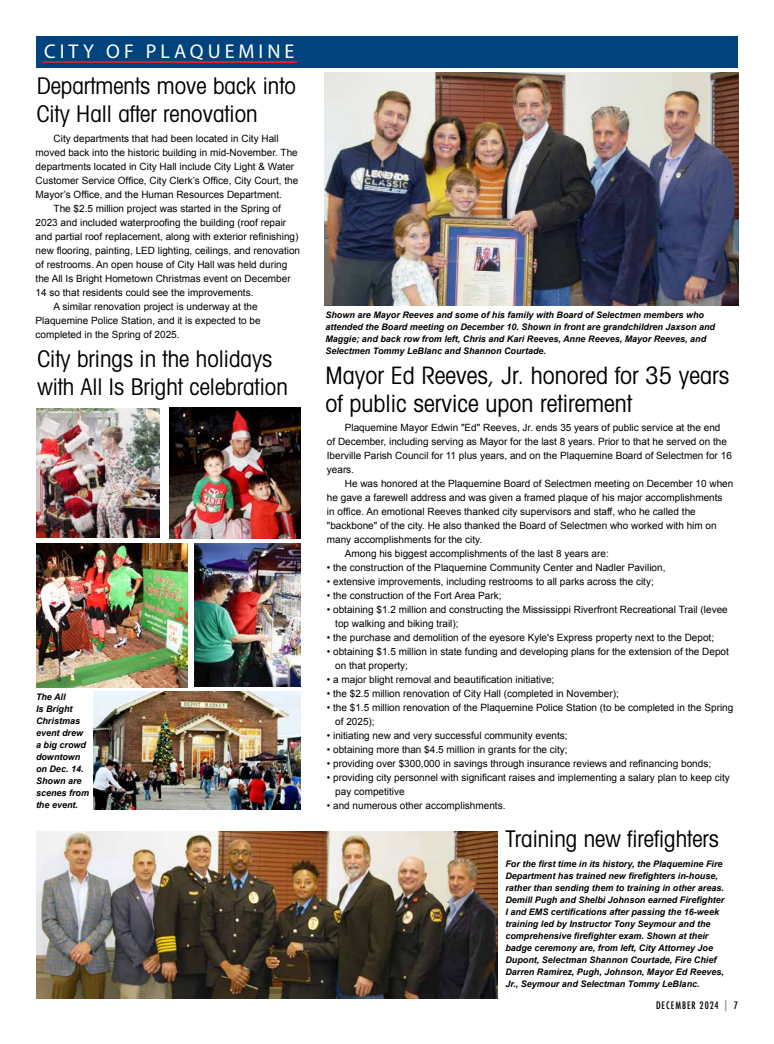
<style>
.page{position:relative;width:774px;height:1044px;background:#fff}
.page>*{position:absolute;margin:0;border:0;box-sizing:border-box;transform-origin:0 0}
.t1{font:condensed 24px/28px "Avant Garde";color:#000}
.t2{font:condensed 23px/28px "Avant Garde";color:#000}
.t3{font:20px "Myriad Pro";letter-spacing:.2em;color:#fff}
.t4{font:10px/14px "Arial";color:#000}
.t5{font:500 condensed 10px "Futura";letter-spacing:.09em;color:#000}
.t6{font:italic 700 9px/12px "Arial";color:#000}
.s1{font-size:12px;color:#939598}
</style>
<div class="page">
<div style="left:36px;top:36px;width:702px;height:32px;background:#00437d"></div>
<svg style="left:42px;top:61px;width:255px;height:2px"></svg>
<img style="left:324px;top:73px;width:415px;height:232px">
<img style="left:37px;top:831px;width:460px;height:167px">
<img style="left:36px;top:408px;width:124px;height:130px">
<img style="left:36px;top:544px;width:151px;height:144px">
<img style="left:170px;top:408px;width:131px;height:131px">
<img style="left:194px;top:544px;width:107px;height:143px">
<img style="left:94px;top:692px;width:207px;height:118px">
<h3 class="t3" style="left:44px;top:41px;width:252px">CITY OF PLAQUEMINE</h3>
<h2 class="t2" style="left:37px;top:71px;width:261px">Departments move back into<br>City Hall after renovation</h2>
<p class="t4" style="left:54px;top:132px;width:227px">City departments that had been located in City Hall</p>
<p class="t4" style="left:36px;top:146px;width:264px">moved back into the historic building in mid-November. The</p>
<p class="t4" style="left:36px;top:160px;width:260px">departments located in City Hall include City Light &amp; Water</p>
<p class="t4" style="left:36px;top:174px;width:264px">Customer Service Office, City Clerk’s Office, City Court, the</p>
<p class="t4" style="left:36px;top:188px;width:248px">Mayor’s Office, and the Human Resources Department.</p>
<p class="t4" style="left:54px;top:202px;width:229px">The $2.5 million project was started in the Spring of</p>
<p class="t4" style="left:36px;top:216px;width:252px">2023 and included waterproofing the building (roof repair</p>
<p class="t4" style="left:36px;top:230px;width:264px">and partial roof replacement, along with exterior refinishing)</p>
<p class="t4" style="left:36px;top:244px;width:266px">new flooring, painting, LED lighting, ceilings, and renovation</p>
<p class="t4" style="left:36px;top:258px;width:253px">of restrooms. An open house of City Hall was held during</p>
<p class="t4" style="left:36px;top:272px;width:257px">the All Is Bright Hometown Christmas event on December</p>
<p class="t4" style="left:36px;top:286px;width:219px">14 so that residents could see the improvements.</p>
<p class="t4" style="left:54px;top:300px;width:205px">A similar renovation project is underway at the</p>
<p class="t4" style="left:36px;top:314px;width:227px">Plaquemine Police Station, and it is expected to be</p>
<p class="t4" style="left:36px;top:328px;width:145px">completed in the Spring of 2025.</p>
<h2 class="t2" style="left:37px;top:345px;width:252px">City brings in the holidays with All Is Bright celebration</h2>
<p class="t6" style="left:36px;top:691px;width:55px">The All<br>Is Bright<br>Christmas event drew a big crowd downtown on Dec. 14.<br>Shown are scenes from the event.</p>
<p class="t6" style="left:325px;top:309px;width:391px">Shown are Mayor Reeves and some of his family with Board of Selectmen members who attended the Board meeting on December 10. Shown in front are grandchildren Jaxson and Maggie; and back row from left, Chris and Kari Reeves, Anne Reeves, Mayor Reeves, and Selectmen Tommy LeBlanc and Shannon Courtade.</p>
<h1 class="t1" style="left:325px;top:361px;width:405px">Mayor Ed Reeves, Jr. honored for 35 years of public service upon retirement</h1>
<p class="t4" style="left:327px;top:421px;width:407px;text-indent:18px">Plaquemine Mayor Edwin "Ed" Reeves, Jr. ends 35 years of public service at the end<br>of December, including serving as Mayor for the last 8 years. Prior to that he served on the Iberville Parish Council for 11 plus years, and on the Plaquemine Board of Selectmen for 16 years.</p>
<p class="t4" style="left:345px;top:477px;width:390px">He was honored at the Plaquemine Board of Selectmen meeting on December 10 when</p>
<p class="t4" style="left:327px;top:491px;width:397px">he gave a farewell address and was given a framed plaque of his major accomplishments</p>
<p class="t4" style="left:327px;top:505px;width:370px">in office. An emotional Reeves thanked city supervisors and staff, who he called the</p>
<p class="t4" style="left:327px;top:519px;width:391px">"backbone" of the city. He also thanked the Board of Selectmen who worked with him on</p>
<p class="t4" style="left:327px;top:533px;width:157px">many accomplishments for the city.</p>
<p class="t4" style="left:345px;top:547px;width:265px">Among his biggest accomplishments of the last 8 years are:</p>
<p class="t4" style="left:327px;top:561px;width:340px">• the construction of the Plaquemine Community Center and Nadler Pavilion,</p>
<p class="t4" style="left:327px;top:575px;width:328px">• extensive improvements, including restrooms to all parks across the city;</p>
<p class="t4" style="left:327px;top:589px;width:176px">• the construction of the Fort Area Park;</p>
<p class="t4" style="left:335px;top:603px;width:394px;text-indent:-8px">• obtaining $1.2 million and constructing the Mississippi Riverfront Recreational Trail (levee top walking and biking trail);</p>
<p class="t4" style="left:327px;top:631px;width:389px">• the purchase and demolition of the eyesore Kyle's Express property next to the Depot;</p>
<p class="t4" style="left:335px;top:645px;width:395px;text-indent:-8px">• obtaining $1.5 million in state funding and developing plans for the extension of the Depot on that property;</p>
<p class="t4" style="left:327px;top:673px;width:229px">• a major blight removal and beautification initiative;</p>
<p class="t4" style="left:327px;top:687px;width:293px">• the $2.5 million renovation of City Hall (completed in November);</p>
<p class="t4" style="left:335px;top:701px;width:400px;text-indent:-8px">• the $1.5 million renovation of the Plaquemine Police Station (to be completed in the Spring of 2025);</p>
<p class="t4" style="left:327px;top:729px;width:242px">• initiating new and very successful community events;</p>
<p class="t4" style="left:327px;top:743px;width:242px">• obtaining more than $4.5 million in grants for the city;</p>
<p class="t4" style="left:327px;top:757px;width:386px">• providing over $300,000 in savings through insurance reviews and refinancing bonds;</p>
<p class="t4" style="left:335px;top:771px;width:396px;text-indent:-8px">• providing city personnel with significant raises and implementing a salary plan to keep city pay competitive</p>
<p class="t4" style="left:327px;top:799px;width:180px">• and numerous other accomplishments.</p>
<h2 class="t2" style="left:505px;top:824px;width:215px">Training new firefighters</h2>
<p class="t6" style="left:505px;top:858px;width:221px">For the first time in its history, the Plaquemine Fire Department has trained new firefighters in-house, rather than sending them to training in other areas.<br>Demill Pugh and Shelbi Johnson earned Firefighter I and EMS certifications after passing the 16-week training led by Instructor Tony Seymour and the comprehensive firefighter exam. Shown at their badge ceremony are, from left, City Attorney Joe Dupont, Selectman Shannon Courtade, Fire Chief Darren Ramirez, Pugh, Johnson, Mayor Ed Reeves, Jr., Seymour and Selectman Tommy LeBlanc.</p>
<p class="t5" style="left:656px;top:998px;width:83px">DECEMBER 2024 <span class="s1">|</span> 7</p>
</div>
